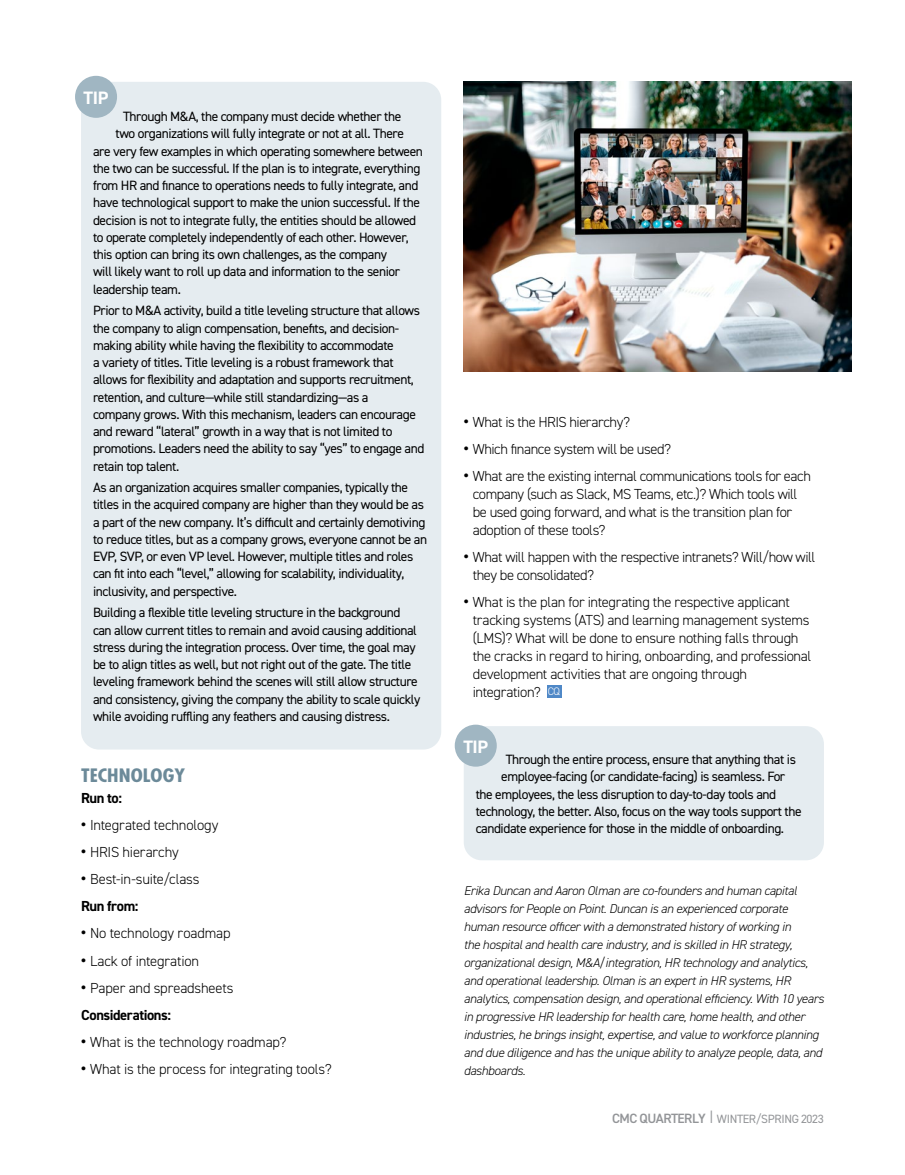
<style>
.page{position:relative;width:905px;height:1175px;background:#fff}
.page>*{position:absolute;margin:0;border:0;box-sizing:border-box;transform-origin:0 0}
.FEA_SH{font:700 condensed 18px "Futura Std";letter-spacing:.005em;color:#6c8a99;scale:1.15 1}
.FEA_Sidebar_Text{font:700 18px "DIN2014";letter-spacing:-.025em;color:#fff}
.t1{font:300 14.55px/18px "DIN2014";letter-spacing:-.025em;color:#000}
.FEA_Text{font:700 14.55px "DIN2014";letter-spacing:-.025em;color:#000}
.FEA_Sidebar_Text-2{font:13.5px/17.2px "DIN2014";letter-spacing:-.035em;color:#000}
.FEA_Bio_Source{font:italic 300 12.75px/18px "DIN2014";letter-spacing:-.02em;color:#000}
.t2{font:12px "DIN2014";letter-spacing:-.03em;color:#939598}
.t3{font:300 10.95px "DIN2014";color:#fff}
.s1{font-weight:700;font-size:16.5px}
.s2{font-weight:600;font-size:13.5px}
.s3{font-weight:300;font-size:18px}
</style>
<div class="page">
<div style="left:547px;top:685px;width:14px;height:12px;background:#4f88c7"></div>
<img style="left:464px;top:81px;width:387px;height:290px">
<div style="left:81px;top:82px;width:360px;height:667px;background:#e5ecf0;border-radius:18px"></div>
<div style="left:464px;top:726px;width:360px;height:134px;background:#e5ecf0;border-radius:18px"></div>
<div style="left:454px;top:724px;width:42px;height:42px;background:#a0b6c2;border-radius:50%"></div>
<div style="left:75px;top:76px;width:42px;height:42px;background:#a0b6c2;border-radius:50%"></div>
<p class="FEA_Sidebar_Text" style="left:84px;top:86px;width:26px">TIP</p>
<p class="FEA_Sidebar_Text-2" style="left:123px;top:108px;width:280px">Through M&amp;A, the company must decide whether the</p>
<p class="FEA_Sidebar_Text-2" style="left:116px;top:125px;width:290px">two organizations will fully integrate or not at all. There</p>
<p class="FEA_Sidebar_Text-2" style="left:93px;top:142px;width:331px">are very few examples in which operating somewhere between</p>
<p class="FEA_Sidebar_Text-2" style="left:93px;top:159px;width:329px">the two can be successful. If the plan is to integrate, everything</p>
<p class="FEA_Sidebar_Text-2" style="left:93px;top:177px;width:327px">from HR and finance to operations needs to fully integrate, and</p>
<p class="FEA_Sidebar_Text-2" style="left:93px;top:194px;width:328px">have technological support to make the union successful. If the</p>
<p class="FEA_Sidebar_Text-2" style="left:93px;top:211px;width:325px">decision is not to integrate fully, the entities should be allowed</p>
<p class="FEA_Sidebar_Text-2" style="left:93px;top:228px;width:317px">to operate completely independently of each other. However,</p>
<p class="FEA_Sidebar_Text-2" style="left:93px;top:246px;width:295px">this option can bring its own challenges, as the company</p>
<p class="FEA_Sidebar_Text-2" style="left:93px;top:263px;width:308px">will likely want to roll up data and information to the senior</p>
<p class="FEA_Sidebar_Text-2" style="left:93px;top:280px;width:89px">leadership team.</p>
<p class="FEA_Sidebar_Text-2" style="left:93px;top:302px;width:333px">Prior to M&amp;A activity, build a title leveling structure that allows the company to align compensation, benefits, and decision&shy;making ability while having the flexibility to accommodate<br>a variety of titles. Title leveling is a robust framework that allows for flexibility and adaptation and supports recruitment, retention, and culture—while still standardizing—as a<br>company grows. With this mechanism, leaders can encourage and reward “lateral” growth in a way that is not limited to promotions. Leaders need the ability to say “yes” to engage and retain top talent.</p>
<p class="FEA_Sidebar_Text-2" style="left:93px;top:478px;width:335px">As an organization acquires smaller companies, typically the titles in the acquired company are higher than they would be as a part of the new company. It’s difficult and certainly demotiving to reduce titles, but as a company grows, everyone cannot be an EVP, SVP, or even VP level. However, multiple titles and roles can fit into each “level,” allowing for scalability, individuality, inclusivity, and perspective.</p>
<p class="FEA_Sidebar_Text-2" style="left:93px;top:604px;width:329px">Building a flexible title leveling structure in the background can allow current titles to remain and avoid causing additional stress during the integration process. Over time, the goal may be to align titles as well, but not right out of the gate. The title leveling framework behind the scenes will still allow structure and consistency, giving the company the ability to scale quickly while avoiding ruffling any feathers and causing distress.</p>
<p class="FEA_SH" style="left:81px;top:764px;width:92px">TECHNOLOGY</p>
<p class="FEA_Text" style="left:81px;top:788px;width:42px">Run to:</p>
<p class="t1" style="left:81px;top:816px;width:139px"><span class="s1">•</span> Integrated technology</p>
<p class="t1" style="left:81px;top:843px;width:99px"><span class="s1">•</span> HRIS hierarchy</p>
<p class="t1" style="left:81px;top:870px;width:120px"><span class="s1">•</span> Best-in-suite/class</p>
<p class="FEA_Text" style="left:81px;top:896px;width:59px">Run from:</p>
<p class="t1" style="left:81px;top:924px;width:151px"><span class="s1">•</span> No technology roadmap</p>
<p class="t1" style="left:81px;top:951px;width:120px"><span class="s1">•</span> Lack of integration</p>
<p class="t1" style="left:81px;top:978px;width:154px"><span class="s1">•</span> Paper and spreadsheets</p>
<p class="FEA_Text" style="left:81px;top:1004px;width:92px">Considerations:</p>
<p class="t1" style="left:81px;top:1032px;width:207px"><span class="s1">•</span> What is the technology roadmap?</p>
<p class="t1" style="left:81px;top:1059px;width:252px"><span class="s1">•</span> What is the process for integrating tools?</p>
<p class="t1" style="left:464px;top:413px;width:168px"><span class="s1">•</span> What is the HRIS hierarchy?</p>
<p class="t1" style="left:464px;top:440px;width:209px"><span class="s1">•</span> Which finance system will be used?</p>
<p class="t1" style="left:472px;top:467px;width:340px;text-indent:-9px"><span class="s1">•</span> What are the existing internal communications tools for each company (such as Slack, MS Teams, etc.)? Which tools will be used going forward, and what is the transition plan for adoption of these tools?</p>
<p class="t1" style="left:472px;top:548px;width:344px;text-indent:-9px"><span class="s1">•</span> What will happen with the respective intranets? Will/how will they be consolidated?</p>
<p class="t1" style="left:472px;top:593px;width:340px;text-indent:-9px"><span class="s1">•</span> What is the plan for integrating the respective applicant tracking systems (ATS) and learning management systems (LMS)? What will be done to ensure nothing falls through the cracks in regard to hiring, onboarding, and professional development activities that are ongoing through integration?</p>
<p class="t3" style="left:547px;top:684px;width:14px">CQ</p>
<p class="FEA_Sidebar_Text" style="left:463px;top:734px;width:26px">TIP</p>
<p class="FEA_Sidebar_Text-2" style="left:506px;top:750px;width:292px">Through the entire process, ensure that anything that is</p>
<p class="FEA_Sidebar_Text-2" style="left:501px;top:767px;width:285px">employee-facing (or candidate-facing) is seamless. For</p>
<p class="FEA_Sidebar_Text-2" style="left:475px;top:785px;width:302px">the employees, the less disruption to day-to-day tools and</p>
<p class="FEA_Sidebar_Text-2" style="left:475px;top:802px;width:327px">technology, the better. Also, focus on the way tools support the</p>
<p class="FEA_Sidebar_Text-2" style="left:475px;top:819px;width:310px">candidate experience for those in the middle of onboarding.</p>
<p class="FEA_Bio_Source" style="left:464px;top:882px;width:361px">Erika Duncan and Aaron Olman are co-founders and human capital advisors for People on Point. Duncan is an experienced corporate human resource officer with a demonstrated history of working in<br>the hospital and health care industry, and is skilled in HR strategy, organizational design, M&amp;A/integration, HR technology and analytics, and operational leadership. Olman is an expert in HR systems, HR analytics, compensation design, and operational efficiency. With 10 years in progressive HR leadership for health care, home health, and other industries, he brings insight, expertise, and value to workforce planning and due diligence and has the unique ability to analyze people, data, and dashboards.</p>
<p class="t2" style="left:612px;top:1111px;width:213px"><span class="s2">CMC QUARTERLY</span> <span class="s3">I</span> WINTER/SPRING 2023</p>
</div>
